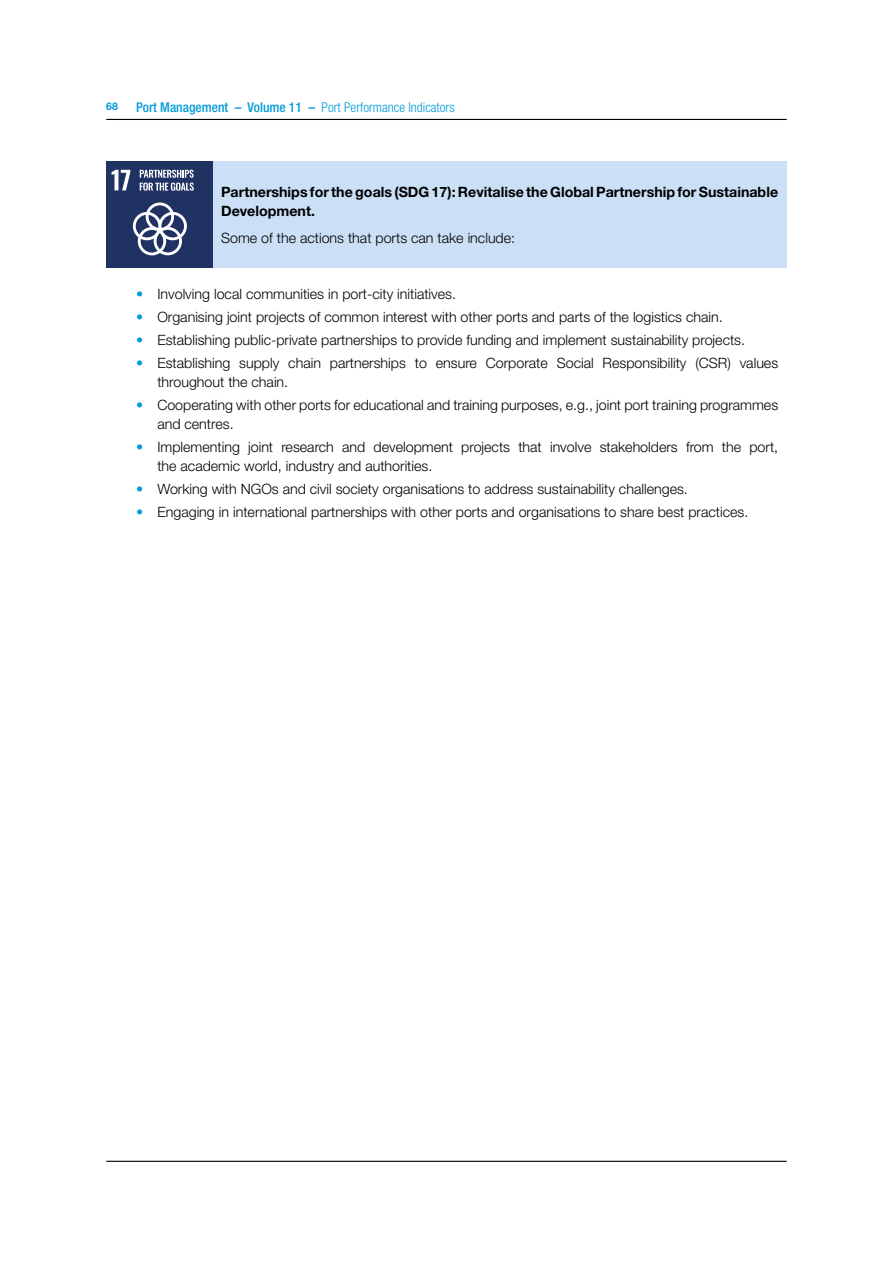
<style>
.page{position:relative;width:893px;height:1263px;background:#fff}
.page>*{position:absolute;margin:0;border:0;box-sizing:border-box;transform-origin:0 0}
.t1{font:300 14.25px/18.8px "Helvetica Neue LT Std";color:#000}
.t2{font:700 14.25px/18.8px "Helvetica Neue LT Std";color:#000}
.t3{font:300 condensed 13.5px "Helvetica Neue LT Std";color:#009bd9}
.t4{font:700 10.5px "Helvetica Neue LT Std";color:#009bd9}
.s1{font-weight:500}
.s2{color:#009bd9}
</style>
<div class="page">
<hr style="left:106px;top:119px;width:681px;height:1px;background:#000">
<hr style="left:106px;top:1161px;width:681px;height:1px;background:#000">
<div style="left:213px;top:162px;width:574px;height:106px;background:#cbe0f6"></div>
<div style="left:106px;top:162px;width:107px;height:106px;background:#1f3262"></div>
<svg style="left:112px;top:170px;width:18px;height:20px"></svg>
<svg style="left:140px;top:170px;width:54px;height:21px"></svg>
<svg style="left:133px;top:202px;width:54px;height:53px"></svg>
<p class="t4" style="left:106px;top:99px;width:13px">68</p>
<p class="t3" style="left:136px;top:99px;width:320px"><span class="s1">Port Management – Volume 11 –</span> Port Performance Indicators</p>
<p class="t2" style="left:221px;top:182px;width:559px">Partnerships for the goals (SDG 17): Revitalise the Global Partnership for Sustainable<br>Development.</p>
<p class="t1" style="left:221px;top:228px;width:296px">Some of the actions that ports can take include:</p>
<p class="t1" style="left:136px;top:285px;width:321px"><span class="s2">•</span> Involving local communities in port-city initiatives.</p>
<p class="t1" style="left:136px;top:308px;width:588px"><span class="s2">•</span> Organising joint projects of common interest with other ports and parts of the logistics chain.</p>
<p class="t1" style="left:136px;top:331px;width:610px"><span class="s2">•</span> Establishing public-private partnerships to provide funding and implement sustainability projects.</p>
<p class="t1" style="left:157px;top:354px;width:622px;text-indent:-21px"><span class="s2">•</span> Establishing supply chain partnerships to ensure Corporate Social Responsibility (CSR) values throughout the chain.</p>
<p class="t1" style="left:157px;top:395px;width:622px;text-indent:-21px"><span class="s2">•</span> Cooperating with other ports for educational and training purposes, e.g., joint port training programmes and centres.</p>
<p class="t1" style="left:157px;top:437px;width:622px;text-indent:-21px"><span class="s2">•</span> Implementing joint research and development projects that involve stakeholders from the port, the academic world, industry and authorities.</p>
<p class="t1" style="left:136px;top:479px;width:553px"><span class="s2">•</span> Working with NGOs and civil society organisations to address sustainability challenges.</p>
<p class="t1" style="left:136px;top:502px;width:614px"><span class="s2">•</span> Engaging in international partnerships with other ports and organisations to share best practices.</p>
</div>
